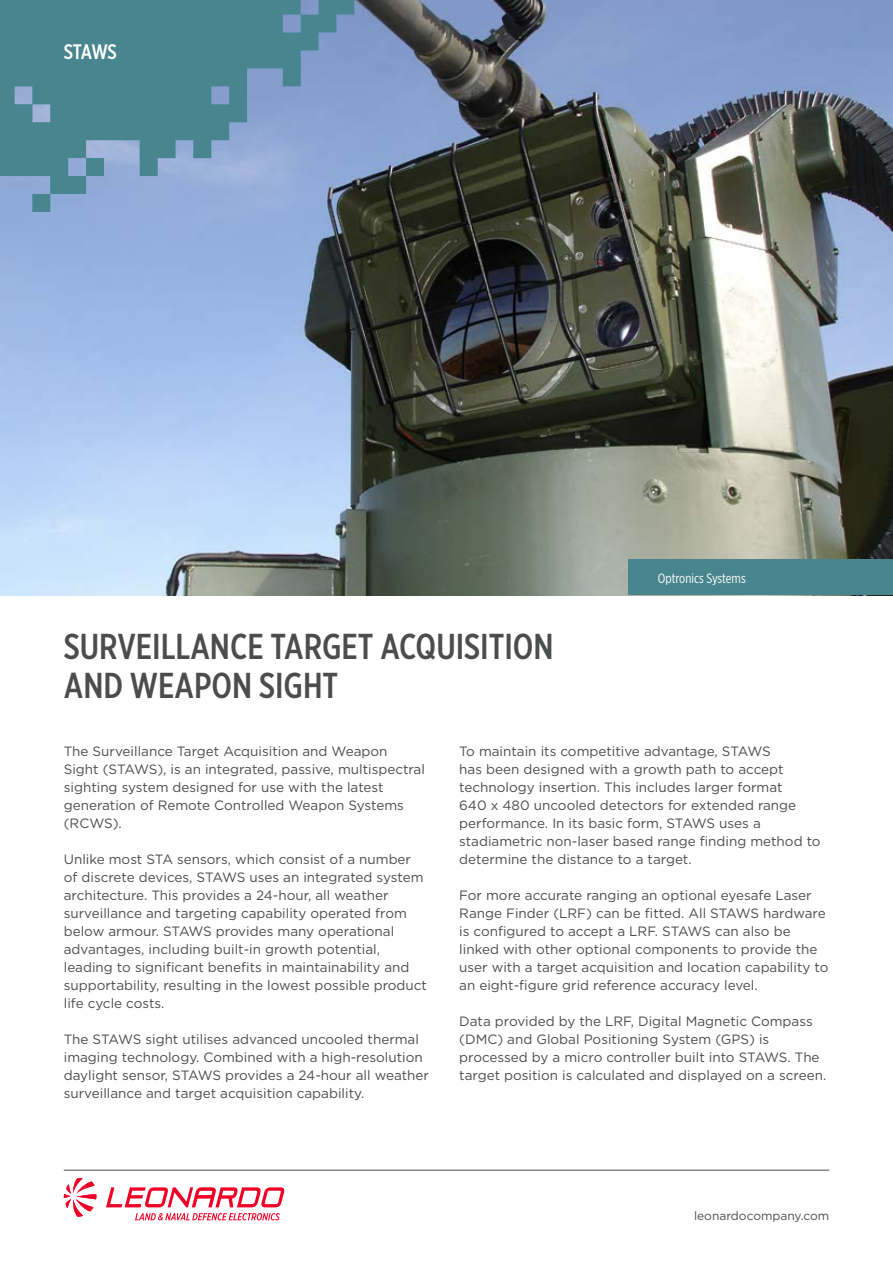
<style>
.page{position:relative;width:893px;height:1263px;background:#fff}
.page>*{position:absolute;margin:0;border:0;box-sizing:border-box;transform-origin:0 0}
.Title_1_-_24_26{font:500 36px/39px "Gotham X Narrow";color:#4b4c4d}
.Title_2_-_14_18_whit{font:500 21px "Gotham X Narrow";letter-spacing:-.03em;color:#fff}
.Text_-_9_12{font:13.5px/18px "Gotham";color:#4b4c4d}
.LOB_-_9_11{font:13.5px "Gotham X Narrow";color:#fff}
.Web_-_8_10{font:12px "Gotham";color:#4b4c4d}
</style>
<div class="page">
<img style="left:0;top:0;width:893px;height:595px">
<svg style="left:106px;top:1187px;width:178px;height:20px"></svg>
<svg style="left:64px;top:1178px;width:33px;height:39px"></svg>
<svg style="left:135px;top:1213px;width:145px;height:7px"></svg>
<svg style="left:0;top:0;width:354px;height:212px;background:#6492aa"></svg>
<div style="left:628px;top:560px;width:265px;height:35px;background:#48858e"></div>
<hr style="left:64px;top:1170px;width:765px;height:1px;background:#4b4c4d">
<p class="Title_2_-_14_18_whit" style="left:64px;top:39px;width:55px">STAWS</p>
<p class="Title_1_-_24_26" style="left:64px;top:626px;width:491px">SURVEILLANCE TARGET ACQUISITION<br>AND WEAPON SIGHT</p>
<p class="LOB_-_9_11" style="left:658px;top:570px;width:89px">Optronics Systems</p>
<p class="Text_-_9_12" style="left:64px;top:742px;width:363px">The Surveillance Target Acquisition and Weapon Sight (STAWS), is an integrated, passive, multispectral sighting system designed for use with the latest generation of Remote Controlled Weapon Systems (RCWS).</p>
<p class="Text_-_9_12" style="left:64px;top:850px;width:365px">Unlike most STA sensors, which consist of a number of discrete devices, STAWS uses an integrated system architecture. This provides a 24-hour, all weather surveillance and targeting capability operated from below armour. STAWS provides many operational advantages, including built-in growth potential, leading to significant benefits in maintainability and supportability, resulting in the lowest possible product life cycle costs.</p>
<p class="Text_-_9_12" style="left:64px;top:1030px;width:367px">The STAWS sight utilises advanced uncooled thermal imaging technology. Combined with a high-resolution daylight sensor, STAWS provides a 24-hour all weather surveillance and target acquisition capability.</p>
<p class="Text_-_9_12" style="left:459px;top:742px;width:363px">To maintain its competitive advantage, STAWS<br>has been designed with a growth path to accept technology insertion. This includes larger format<br>640 x 480 uncooled detectors for extended range performance. In its basic form, STAWS uses a stadiametric non-laser based range finding method to determine the distance to a target.</p>
<p class="Text_-_9_12" style="left:459px;top:886px;width:371px">For more accurate ranging an optional eyesafe Laser Range Finder (LRF) can be fitted. All STAWS hardware is configured to accept a LRF. STAWS can also be linked with other optional components to provide the user with a target acquisition and location capability to an eight-figure grid reference accuracy level.</p>
<p class="Text_-_9_12" style="left:459px;top:1012px;width:369px">Data provided by the LRF, Digital Magnetic Compass (DMC) and Global Positioning System (GPS) is processed by a micro controller built into STAWS. The target position is calculated and displayed on a screen.</p>
<p class="Web_-_8_10" style="left:694px;top:1208px;width:137px">leonardocompany.com</p>
</div>
